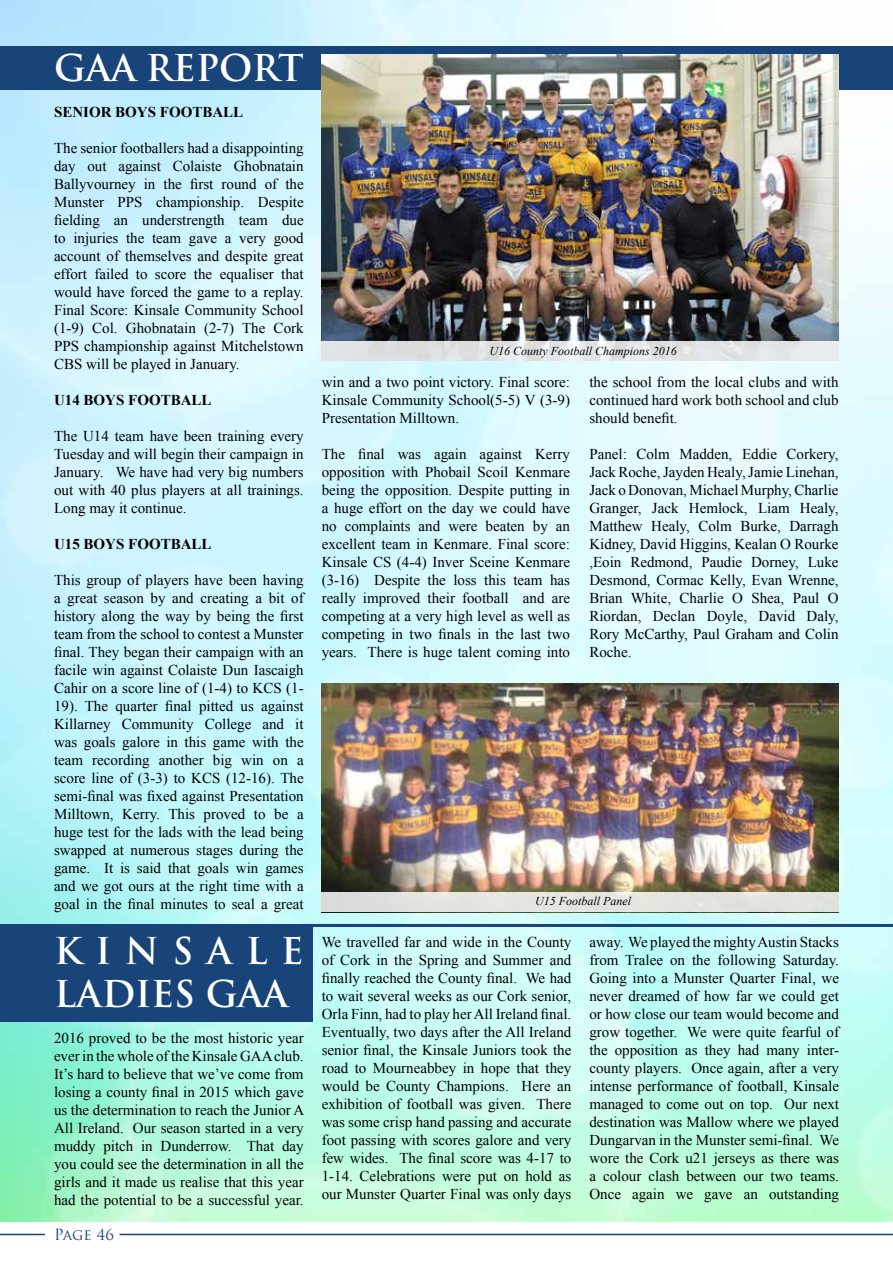
<style>
.page{position:relative;width:893px;height:1263px;background:#fff}
.page>*{position:absolute;margin:0;border:0;box-sizing:border-box;transform-origin:0 0}
.t1{font:700 36px/43.2px "Trajan Pro";color:#fff}
.t2{font:15px/18px "Times New Roman";color:#000;text-align:justify}
.t3{font:700 15px "Times New Roman";color:#000}
.t4{font:15px "Trajan Pro";color:#18447a}
.t5{font:italic 12px "Times New Roman";color:#000}
</style>
<div class="page">
<img style="left:0;top:0;width:893px;height:1221px">
<div style="left:0;top:46px;width:892px;height:44px;background:#18447a"></div>
<div style="left:0;top:924px;width:313px;height:97px;background:#18447a"></div>
<hr style="left:120px;top:1234px;width:773px;height:1px;background:#18447a">
<hr style="left:0;top:1234px;width:45px;height:1px;background:#18447a">
<img style="left:322px;top:54px;width:517px;height:287px">
<img style="left:322px;top:684px;width:517px;height:208px">
<hr style="left:304px;top:924px;width:589px;height:3px;background:#18447a">
<svg style="left:322px;top:341px;width:517px;height:19px;background:#e2e4e6"></svg>
<div style="left:322px;top:892px;width:517px;height:20px;background:#e4e4de"></div>
<h1 class="t1" style="left:54px;top:47px;width:146px">GAA REPORT</h1>
<p class="t3" style="left:54px;top:102px;width:191px">SENIOR BOYS FOOTBALL</p>
<p class="t2" style="left:54px;top:139px;width:251px">The senior footballers had a disappointing day out against Colaiste Ghobnatain Ballyvourney in the first round of the Munster PPS championship. Despite fielding an understrength team due to injuries the team gave a very good account of themselves and despite great effort failed to score the equaliser that would have forced the game to a replay.<br>Final Score: Kinsale Community School (1-9) Col. Ghobnatain (2-7) The Cork PPS championship against Mitchelstown CBS will be played in January.</p>
<p class="t3" style="left:54px;top:390px;width:159px">U14 BOYS FOOTBALL</p>
<p class="t2" style="left:54px;top:427px;width:251px">The U14 team have been training every Tuesday and will begin their campaign in January. We have had very big numbers out with 40 plus players at all trainings.<br>Long may it continue.</p>
<p class="t3" style="left:54px;top:534px;width:159px">U15 BOYS FOOTBALL</p>
<p class="t2" style="left:54px;top:571px;width:251px">This group of players have been having a great season by and creating a bit of history along the way by being the first team from the school to contest a Munster final. They began their campaign with an facile win against Colaiste Dun Iascaigh Cahir on a score line of (1-4) to KCS (1- 19). The quarter final pitted us against Killarney Community College and it was goals galore in this game with the team recording another big win on a score line of (3-3) to KCS (12-16). The semi-final was fixed against Presentation Milltown, Kerry. This proved to be a huge test for the lads with the lead being swapped at numerous stages during the game. It is said that goals win games and we got ours at the right time with a goal in the final minutes to seal a great</p>
<h1 class="t1" style="left:54px;top:929px;width:77px">K INSALE<br>LADIES</h1>
<h1 class="t1" style="left:206px;top:973px;width:84px">GAA</h1>
<p class="t2" style="left:54px;top:1029px;width:252px">2016 proved to be the most historic year ever in the whole of the Kinsale GAA club.<br>It’s hard to believe that we’ve come from losing a county final in 2015 which gave us the determination to reach the Junior A All Ireland. Our season started in a very muddy pitch in Dunderrow. That day you could see the determination in all the girls and it made us realise that this year had the potential to be a successful year.</p>
<p class="t4" style="left:54px;top:1225px;width:61px">Page 46</p>
<p class="t5" style="left:489px;top:343px;width:189px">U16 County Football Champions 2016</p>
<p class="t2" style="left:322px;top:373px;width:250px">win and a two point victory. Final score:<br>Kinsale Community School(5-5) V (3-9)<br>Presentation Milltown.</p>
<p class="t2" style="left:322px;top:445px;width:250px">The final was again against Kerry opposition with Phobail Scoil Kenmare being the opposition. Despite putting in a huge effort on the day we could have no complaints and were beaten by an excellent team in Kenmare. Final score:<br>Kinsale CS (4-4) Inver Sceine Kenmare (3-16) Despite the loss this team has really improved their football and are competing at a very high level as well as competing in two finals in the last two years. There is huge talent coming into</p>
<p class="t2" style="left:589px;top:373px;width:251px">the school from the local clubs and with continued hard work both school and club should benefit.</p>
<p class="t2" style="left:589px;top:445px;width:251px">Panel: Colm Madden, Eddie Corkery, Jack Roche, Jayden Healy, Jamie Linehan, Jack o Donovan, Michael Murphy, Charlie Granger, Jack Hemlock, Liam Healy, Matthew Healy, Colm Burke, Darragh Kidney, David Higgins, Kealan O Rourke ,Eoin Redmond, Paudie Dorney, Luke Desmond, Cormac Kelly, Evan Wrenne, Brian White, Charlie O Shea, Paul O Riordan, Declan Doyle, David Daly, Rory McCarthy, Paul Graham and Colin Roche.</p>
<p class="t5" style="left:535px;top:893px;width:98px">U15 Football Panel</p>
<p class="t2" style="left:322px;top:933px;width:251px">We travelled far and wide in the County of Cork in the Spring and Summer and finally reached the County final. We had to wait several weeks as our Cork senior, Orla Finn, had to play her All Ireland final.<br>Eventually, two days after the All Ireland senior final, the Kinsale Juniors took the road to Mourneabbey in hope that they would be County Champions. Here an exhibition of football was given. There was some crisp hand passing and accurate foot passing with scores galore and very few wides. The final score was 4-17 to 1-14. Celebrations were put on hold as our Munster Quarter Final was only days</p>
<p class="t2" style="left:589px;top:933px;width:251px">away. We played the mighty Austin Stacks from Tralee on the following Saturday.<br>Going into a Munster Quarter Final, we never dreamed of how far we could get or how close our team would become and grow together. We were quite fearful of the opposition as they had many inter&shy;county players. Once again, after a very intense performance of football, Kinsale managed to come out on top. Our next destination was Mallow where we played Dungarvan in the Munster semi-final. We wore the Cork u21 jerseys as there was a colour clash between our two teams.<br>Once again we gave an outstanding</p>
</div>
